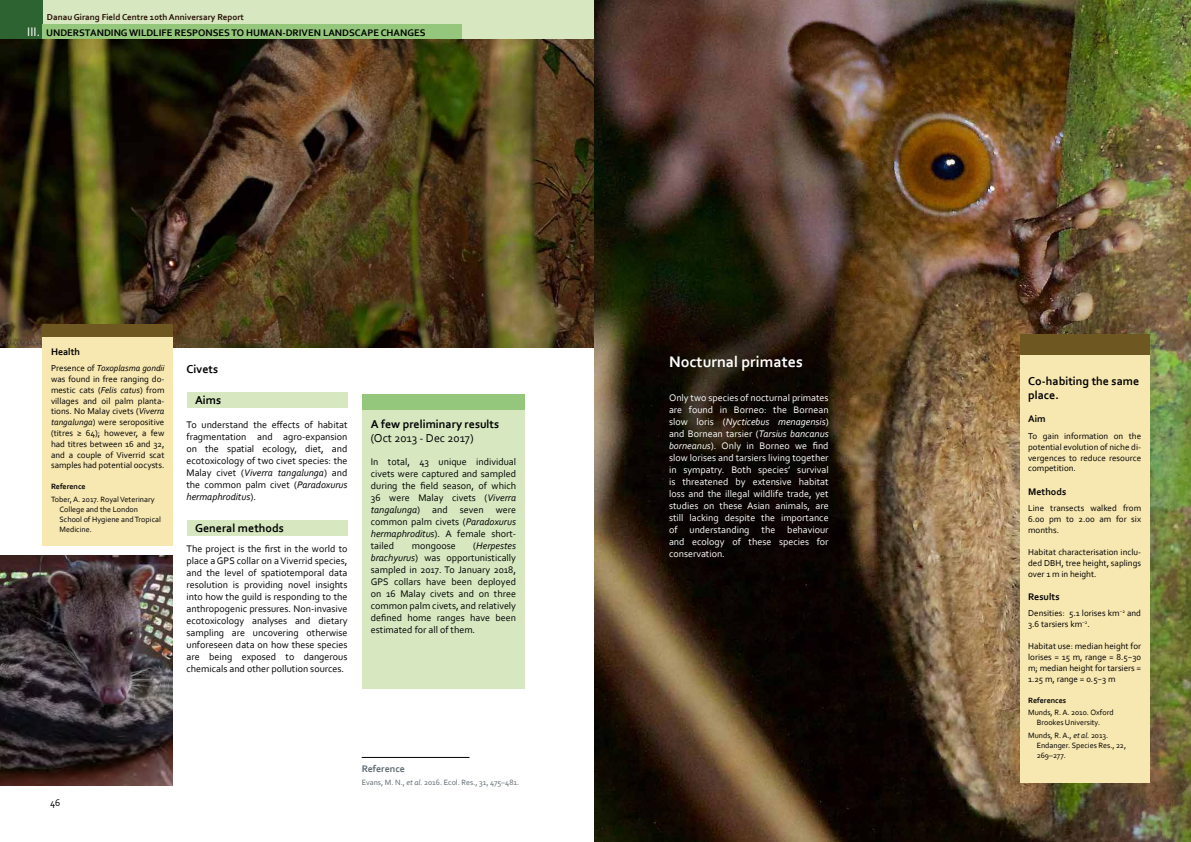
<style>
.page{position:relative;width:1191px;height:842px;background:#fff}
.page>*{position:absolute;margin:0;border:0;box-sizing:border-box;transform-origin:0 0}
.t1{font:700 16px "Corbel";color:#fff}
.t2{font:700 12px/14.4px "Corbel";color:#000}
.t3{font:12px "Corbel";color:#000}
.t4{font:10px/12px "Corbel";color:#000;text-align:justify}
.t5{font:10px/12px "Corbel";color:#fff;text-align:justify}
.t6{font:700 10px "Corbel";color:#000}
.t7{font:700 10px "Corbel";color:#5f696e}
.t8{font:9px/10.8px "Corbel";color:#000;text-align:justify}
.t9{font:700 9px "Corbel";color:#260d04}
.t10{font:8px/10px "Corbel";color:#000}
.t11{font:8px "Corbel";color:#5f696e}
.t12{font:700 8px "Corbel";color:#000}
.s1{font-weight:400;font-size:13px;color:#fff}
.s2{font-style:italic}
</style>
<div class="page">
<div style="left:0;top:0;width:595px;height:40px;background:#d7e8c1"></div>
<div style="left:0;top:0;width:42px;height:40px;background:#2d6331"></div>
<div style="left:42px;top:24px;width:420px;height:16px;background:#94c67b"></div>
<img style="left:0;top:556px;width:173px;height:229px">
<img style="left:0;top:40px;width:595px;height:308px">
<img style="left:595px;top:0;width:596px;height:842px">
<div style="left:1019px;top:334px;width:130px;height:449px;background:#f7e7b1"></div>
<div style="left:1019px;top:334px;width:130px;height:21px;background:#6e5720"></div>
<div style="left:186px;top:392px;width:161px;height:16px;background:#d7e8c1"></div>
<div style="left:186px;top:520px;width:161px;height:16px;background:#d7e8c1"></div>
<hr style="left:362px;top:757px;width:107px;height:1px;background:#000">
<div style="left:43px;top:325px;width:130px;height:221px;background:#f7e7b1"></div>
<div style="left:43px;top:325px;width:130px;height:12px;background:#6e5720"></div>
<div style="left:362px;top:402px;width:162px;height:287px;background:#d7e8c1"></div>
<div style="left:362px;top:394px;width:162px;height:15px;background:#94c67b"></div>
<p class="t9" style="left:47px;top:11px;width:198px">Danau Girang Field Centre 10th Anniversary Report</p>
<p class="t6" style="left:27px;top:26px;width:400px"><span class="s1">III.</span> UNDERSTANDING WILDLIFE RESPONSES TO HUMAN-DRIVEN LANDSCAPE CHANGES</p>
<p class="t6" style="left:51px;top:345px;width:31px">Health</p>
<p class="t8" style="left:51px;top:363px;width:115px">Presence of <span class="s2">Toxoplasma gondii </span>was found in free ranging do&shy;mestic cats (<span class="s2">Felis catus</span>) from villages and oil palm planta&shy;tions. No Malay civets (<span class="s2">Viverra tangalunga</span>) were seropositive (titres ≥ 64); however, a few had titres between 16 and 32, and a couple of Viverrid scat samples had potential oocysts.</p>
<p class="t12" style="left:51px;top:482px;width:36px">Reference</p>
<p class="t10" style="left:60px;top:494px;width:103px;text-indent:-9px">Tober, A. 2017. Royal Veterinary<br>College and the London<br>School of Hygiene and Tropical<br>Medicine.</p>
<p class="t2" style="left:186px;top:361px;width:33px">Civets</p>
<p class="t2" style="left:195px;top:393px;width:28px">Aims</p>
<p class="t4" style="left:186px;top:418px;width:162px">To understand the effects of habitat fragmentation and agro-expansion on the spatial ecology, diet, and ecotoxicology of two civet species: the Malay civet (<span class="s2">Viverra tangalunga</span>) and the common palm civet (<span class="s2">Paradoxurus hermaphroditus</span>).</p>
<p class="t2" style="left:195px;top:521px;width:90px">General methods</p>
<p class="t4" style="left:186px;top:542px;width:162px">The project is the first in the world to place a GPS collar on a Viverrid species, and the level of spatiotemporal data resolution is providing novel insights into how the guild is responding to the anthropogenic pressures. Non-invasive ecotoxicology analyses and dietary sampling are uncovering otherwise unforeseen data on how these species are being exposed to dangerous chemicals and other pollution sources.</p>
<p class="t2" style="left:371px;top:416px;width:130px">A few preliminary results</p>
<p class="t3" style="left:371px;top:431px;width:104px">(Oct 2013 - Dec 2017)</p>
<p class="t4" style="left:371px;top:456px;width:147px">In total, 43 unique individual civets were captured and sampled during the field season, of which 36 were Malay civets (<span class="s2">Viverra tangalunga</span>) and seven were common palm civets (<span class="s2">Paradoxurus hermaphroditus</span>). A female short&shy;tailed</p>
<p class="t4" style="left:371px;top:540px;width:147px;text-indent:102px">(<span class="s2">Herpestes brachyurus</span>) was opportunistically sampled in 2017. To January 2018, GPS collars have been deployed on 16 Malay civets and on three common palm civets, and relatively defined home ranges have been estimated for all of them.</p>
<p class="t4" style="left:412px;top:540px;width:45px">mongoose</p>
<p class="t4" style="left:50px;top:796px;width:12px">46</p>
<p class="t7" style="left:362px;top:763px;width:45px">Reference</p>
<p class="t11" style="left:362px;top:777px;width:159px">Evans, M. N., <span class="s2">et al.</span> 2016. Ecol. Res., 31, 475–481.</p>
<h1 class="t1" style="left:669px;top:352px;width:135px">Nocturnal primates</h1>
<p class="t5" style="left:669px;top:392px;width:161px">Only two species of nocturnal primates are found in Borneo: the Bornean slow loris (<span class="s2">Nycticebus menagensis</span>) and Bornean tarsier (<span class="s2">Tarsius bancanus borneanus</span>). Only in Borneo we find slow lorises and tarsiers living together in sympatry. Both species’ survival is threatened by extensive habitat loss and the illegal wildlife trade, yet studies on these Asian animals, are still lacking despite the importance of understanding the behaviour and ecology of these species for conservation.</p>
<p class="t2" style="left:1028px;top:373px;width:113px">Co-habiting the same place.</p>
<p class="t6" style="left:1028px;top:413px;width:19px">Aim</p>
<p class="t8" style="left:1028px;top:430px;width:114px">To gain information on the potential evolution of niche di&shy;vergences to reduce resource competition.</p>
<p class="t6" style="left:1028px;top:485px;width:40px">Methods</p>
<p class="t8" style="left:1028px;top:502px;width:114px">Line transects walked from 6.00 pm to 2.00 am for six months.</p>
<p class="t8" style="left:1028px;top:546px;width:114px">Habitat characterisation inclu&shy;ded DBH, tree height, saplings over 1 m in height.</p>
<p class="t6" style="left:1028px;top:590px;width:33px">Results</p>
<p class="t8" style="left:1028px;top:608px;width:114px">Densities: 5.1 lorises km<sup>−2</sup> and<br>3.6 tarsiers km<sup>−2</sup>.</p>
<p class="t8" style="left:1028px;top:641px;width:114px">Habitat use: median height for lorises = 15 m, range = 8.5−30 m; median height for tarsiers = 1.25 m, range = 0.5−3 m</p>
<p class="t12" style="left:1028px;top:695px;width:40px">References</p>
<p class="t10" style="left:1036px;top:707px;width:78px;text-indent:-9px">Munds, R. A. 2010. Oxford<br>Brookes University.</p>
<p class="t10" style="left:1036px;top:730px;width:91px;text-indent:-9px">Munds, R. A., <span class="s2">et al</span>. 2013.<br>Endanger. Species Res., 22,<br>269–277.</p>
</div>
